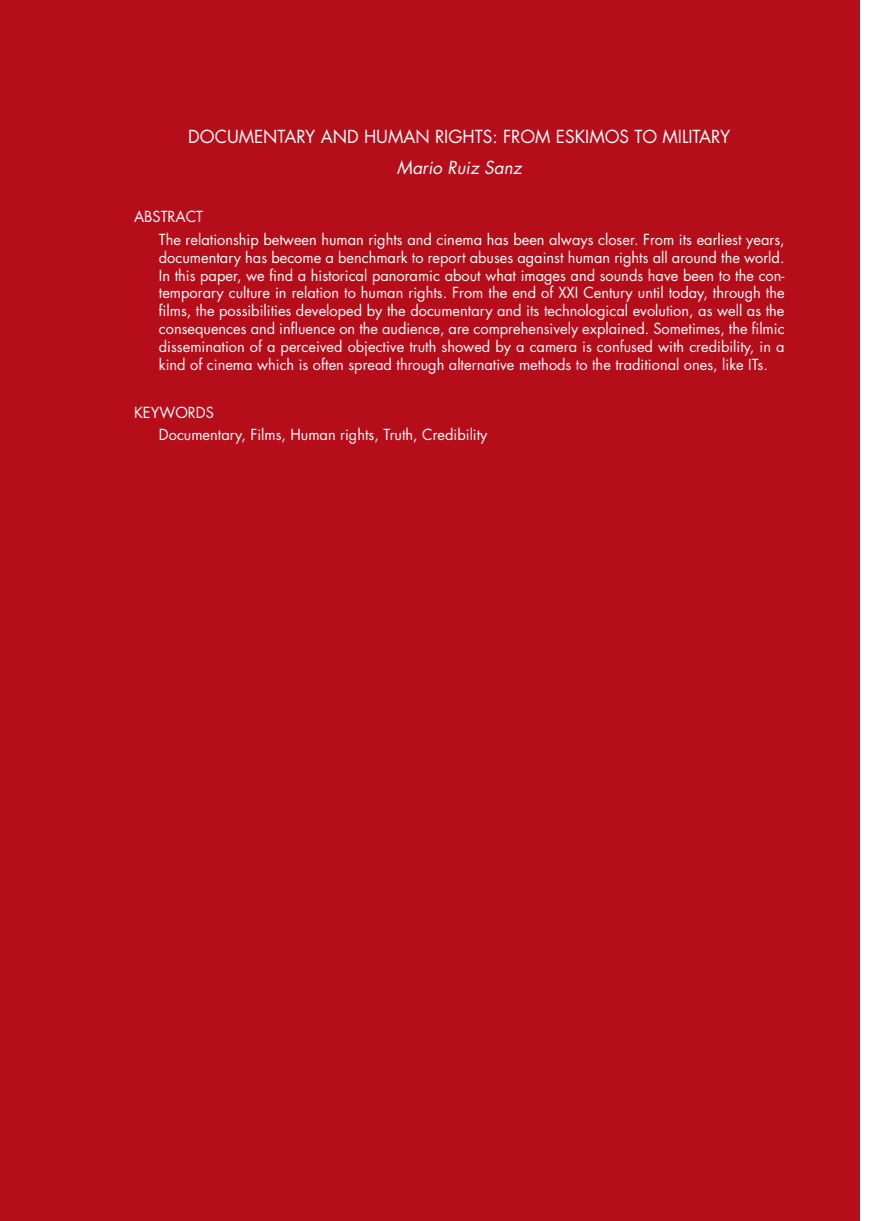
<style>
.page{position:relative;width:874px;height:1221px;background:#fff}
.page>*{position:absolute;margin:0;border:0;box-sizing:border-box;transform-origin:0 0}
.Resumen_título_inglé{font:17.5px "Futura Std";color:#fff}
.Resumen_autor{font:italic 17.5px "Futura Std";color:#fff}
.Resumen_texto{font:14.88px/17.8px "Futura Std";color:#fff;text-align:justify}
.Resumen_titular{font:14.88px "Futura Std";color:#fff}
</style>
<div class="page">
<div style="left:0;top:0;width:858px;height:1220px;background:#b50e1a"></div>
<p class="Resumen_título_inglé" style="left:188px;top:126px;width:543px">DOCUMENTARY AND HUMAN RIGHTS: FROM ESKIMOS TO MILITARY</p>
<p class="Resumen_autor" style="left:397px;top:157px;width:126px">Mario Ruiz Sanz</p>
<p class="Resumen_titular" style="left:134px;top:207px;width:70px">ABSTRACT</p>
<p class="Resumen_texto" style="left:159px;top:231px;width:627px">The relationship between human rights and cinema has been always closer. From its earliest years, documentary has become a benchmark to report abuses against human rights all around the world.<br>In this paper, we find a historical panoramic about what images and sounds have been to the con&shy;temporary culture in relation to human rights. From the end of XXI Century until today, through the films, the possibilities developed by the documentary and its technological evolution, as well as the consequences and influence on the audience, are comprehensively explained. Sometimes, the filmic dissemination of a perceived objective truth showed by a camera is confused with credibility, in a kind of cinema which is often spread through alternative methods to the traditional ones, like ITs.</p>
<p class="Resumen_titular" style="left:134px;top:402px;width:81px">KEYWORDS</p>
<p class="Resumen_texto" style="left:159px;top:426px;width:330px">Documentary, Films, Human rights, Truth, Credibility</p>
</div>
